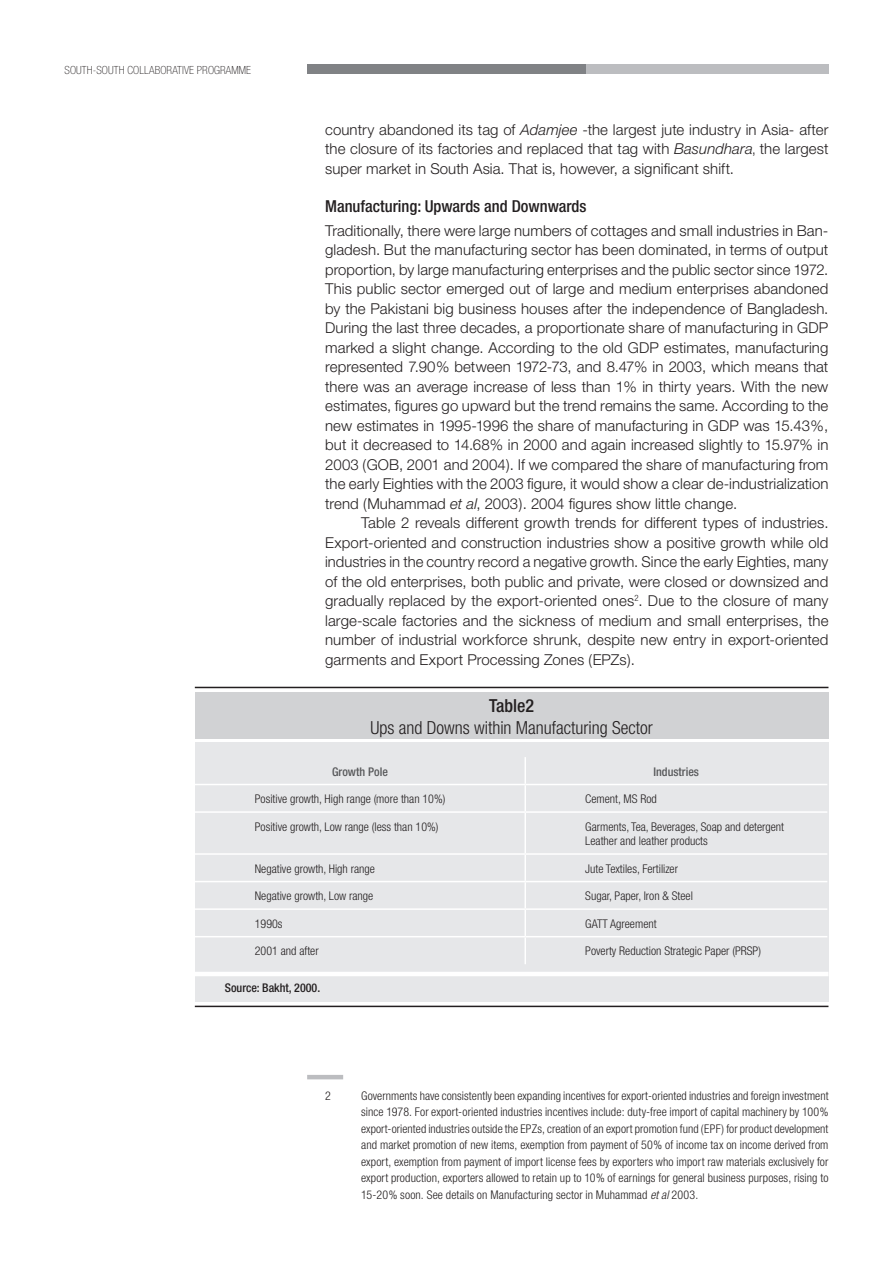
<style>
.page{position:relative;width:893px;height:1263px;background:#fff}
.page>*{position:absolute;margin:0;border:0;box-sizing:border-box;transform-origin:0 0}
.t1{font:300 condensed 18px "Helvetica Neue";color:#231f20}
.t2{font:500 condensed 18px "Helvetica Neue";color:#231f20}
.T_2{font:500 condensed 16.5px "Helvetica Neue";color:#231f20}
.P1{font:300 15px/19.5px "Helvetica Neue";letter-spacing:.005em;color:#231f20;text-align:justify}
.P2{font:300 15px/19.5px "Helvetica Neue";letter-spacing:.005em;color:#231f20;text-align:justify}
.notas{font:300 15px/19.5px "Helvetica Neue";letter-spacing:.005em;color:#231f20;text-align:justify}
.notas-2{font:300 condensed 12px/16.5px "Helvetica Neue";color:#231f20;text-align:justify}
.t3{font:500 condensed 12px "Helvetica Neue";color:#57585a}
.t4{font:500 condensed 12px "Helvetica Neue";color:#231f20}
.t5{font:100 condensed 11.25px "Helvetica Neue";letter-spacing:.01em;color:#231f20}
.s1{font-style:italic}
.s2{font-stretch:condensed}
</style>
<div class="page">
<div style="left:307px;top:64px;width:279px;height:10px;background:#808285"></div>
<div style="left:586px;top:64px;width:242px;height:10px;background:#bcbdc0"></div>
<hr style="left:307px;top:1075px;width:36px;height:4px;background:#bcbdc0">
<div style="left:195px;top:742px;width:633px;height:260px;background:#e6e7e9"></div>
<hr style="left:195px;top:1006px;width:633px;height:1px;background:#231f20">
<hr style="left:524px;top:757px;width:2px;height:27px;background:#fff">
<hr style="left:195px;top:784px;width:330px;height:1px;background:#fff">
<hr style="left:525px;top:784px;width:302px;height:1px;background:#fff">
<hr style="left:524px;top:785px;width:2px;height:26px;background:#fff">
<hr style="left:195px;top:811px;width:330px;height:2px;background:#fff">
<hr style="left:525px;top:811px;width:302px;height:2px;background:#fff">
<hr style="left:524px;top:813px;width:2px;height:40px;background:#fff">
<hr style="left:195px;top:853px;width:330px;height:2px;background:#fff">
<hr style="left:525px;top:853px;width:302px;height:2px;background:#fff">
<hr style="left:524px;top:855px;width:2px;height:26px;background:#fff">
<hr style="left:195px;top:881px;width:330px;height:1px;background:#fff">
<hr style="left:525px;top:881px;width:302px;height:1px;background:#fff">
<hr style="left:524px;top:882px;width:2px;height:26px;background:#fff">
<hr style="left:195px;top:908px;width:330px;height:2px;background:#fff">
<hr style="left:525px;top:908px;width:302px;height:2px;background:#fff">
<hr style="left:524px;top:910px;width:2px;height:26px;background:#fff">
<hr style="left:195px;top:936px;width:330px;height:1px;background:#fff">
<hr style="left:525px;top:936px;width:302px;height:1px;background:#fff">
<hr style="left:524px;top:937px;width:2px;height:27px;background:#fff">
<div style="left:195px;top:693px;width:633px;height:46px;background:#d1d2d4"></div>
<hr style="left:195px;top:687px;width:633px;height:1px;background:#231f20">
<hr style="left:195px;top:972px;width:633px;height:4px;background:#fff">
<p class="t5" style="left:64px;top:63px;width:188px">SOUTH-SOUTH COLLABORATIVE PROGRAMME</p>
<p class="notas" style="left:325px;top:119px;width:505px">country abandoned its tag of <span class="s1">Adamjee</span> -the largest jute industry in Asia- after the closure of its factories and replaced that tag with <span class="s1">Basundhara</span><span class="s2">,</span> the largest super market in South Asia. That is, however, a significant shift.</p>
<p class="T_2" style="left:325px;top:196px;width:263px">Manufacturing: Upwards and Downwards</p>
<p class="P1" style="left:325px;top:220px;width:505px">Traditionally, there were large numbers of cottages and small industries in Ban&shy;gladesh. But the manufacturing sector has been dominated, in terms of output proportion, by large manufacturing enterprises and the public sector since 1972.<br>This public sector emerged out of large and medium enterprises abandoned by the Pakistani big business houses after the independence of Bangladesh.<br>During the last three decades, a proportionate share of manufacturing in GDP marked a slight change. According to the old GDP estimates, manufacturing represented 7.90% between 1972-73, and 8.47% in 2003, which means that there was an average increase of less than 1% in thirty years. With the new estimates, figures go upward but the trend remains the same. According to the new estimates in 1995-1996 the share of manufacturing in GDP was 15.43%, but it decreased to 14.68% in 2000 and again increased slightly to 15.97% in 2003 (GOB, 2001 and 2004). If we compared the share of manufacturing from the early Eighties with the 2003 figure, it would show a clear de-industrialization trend (Muhammad <span class="s1">et al</span>, 2003). 2004 figures show little change.</p>
<p class="P2" style="left:325px;top:513px;width:505px;text-indent:36px">Table 2 reveals different growth trends for different types of industries.<br>Export-oriented and construction industries show a positive growth while old industries in the country record a negative growth. Since the early Eighties, many of the old enterprises, both public and private, were closed or downsized and gradually replaced by the export-oriented ones<sup>2</sup>. Due to the closure of many large-scale factories and the sickness of medium and small enterprises, the number of industrial workforce shrunk, despite new entry in export-oriented garments and Export Processing Zones (EPZs).</p>
<p class="t2" style="left:489px;top:695px;width:46px">Table2</p>
<p class="t1" style="left:370px;top:717px;width:284px">Ups and Downs within Manufacturing Sector</p>
<p class="t3" style="left:332px;top:764px;width:57px">Growth Pole</p>
<p class="t3" style="left:653px;top:764px;width:47px">Industries</p>
<p class="notas-2" style="left:255px;top:790px;width:192px">Positive growth, High range (more than 10%)</p>
<p class="notas-2" style="left:585px;top:790px;width:73px">Cement, MS Rod</p>
<p class="notas-2" style="left:255px;top:818px;width:185px">Positive growth, Low range (less than 10%)</p>
<p class="notas-2" style="left:585px;top:818px;width:200px">Garments, Tea, Beverages, Soap and detergent</p>
<p class="notas-2" style="left:585px;top:832px;width:124px">Leather and leather products</p>
<p class="notas-2" style="left:255px;top:860px;width:122px">Negative growth, High range</p>
<p class="notas-2" style="left:585px;top:860px;width:94px">Jute Textiles, Fertilizer</p>
<p class="notas-2" style="left:255px;top:887px;width:120px">Negative growth, Low range</p>
<p class="notas-2" style="left:585px;top:887px;width:109px">Sugar, Paper, Iron &amp; Steel</p>
<p class="notas-2" style="left:255px;top:915px;width:29px">1990s</p>
<p class="notas-2" style="left:585px;top:915px;width:73px">GATT Agreement</p>
<p class="notas-2" style="left:255px;top:943px;width:65px">2001 and after</p>
<p class="notas-2" style="left:585px;top:943px;width:177px">Poverty Reduction Strategic Paper (PRSP)</p>
<p class="t4" style="left:225px;top:981px;width:97px">Source: Bakht, 2000.</p>
<p class="notas-2" style="left:325px;top:1087px;width:7px">2</p>
<p class="notas-2" style="left:361px;top:1087px;width:469px">Governments have consistently been expanding incentives for export-oriented industries and foreign investment since 1978. For export-oriented industries incentives include: duty-free import of capital machinery by 100% export-oriented industries outside the EPZs, creation of an export promotion fund (EPF) for product development and market promotion of new items, exemption from payment of 50% of income tax on income derived from export, exemption from payment of import license fees by exporters who import raw materials exclusively for export production, exporters allowed to retain up to 10% of earnings for general business purposes, rising to 15-20% soon. See details on Manufacturing sector in Muhammad <span class="s1">et al</span> 2003.</p>
</div>
